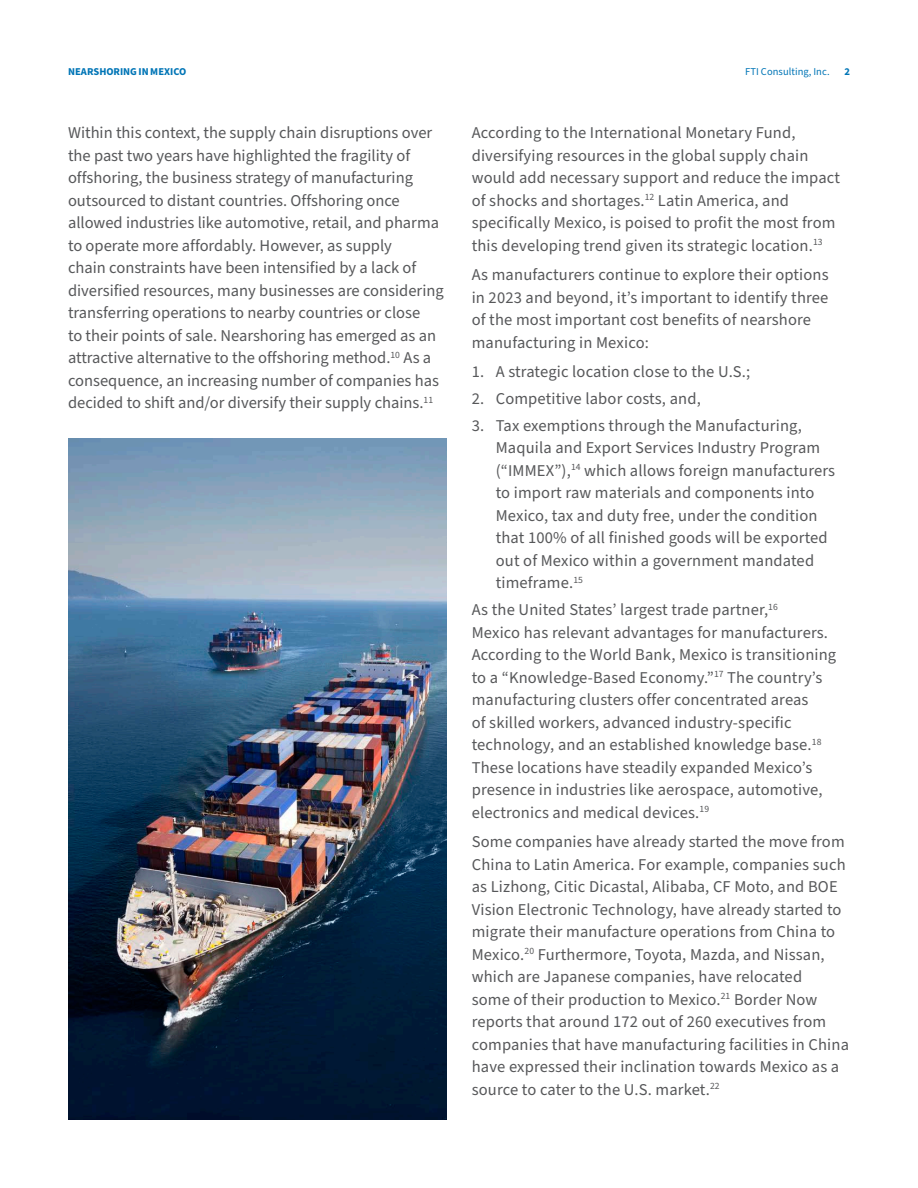
<style>
.page{position:relative;width:918px;height:1188px;background:#fff}
.page>*{position:absolute;margin:0;border:0;box-sizing:border-box;transform-origin:0 0}
.Body_Copy{font:16.5px/22.5px "Source Sans Pro";letter-spacing:.01em;color:#57585a}
.t1{font:700 10.5px "Source Sans Pro";color:#0075b6}
.t2{font:10.5px "Source Sans Pro";letter-spacing:.005em;color:#0075b6}
</style>
<div class="page">
<img style="left:68px;top:439px;width:378px;height:681px">
<p class="t1" style="left:68px;top:64px;width:120px">NEARSHORING IN MEXICO</p>
<p class="t2" style="left:745px;top:64px;width:86px">FTI Consulting, Inc.</p>
<p class="t1" style="left:844px;top:64px;width:7px">2</p>
<p class="Body_Copy" style="left:68px;top:122px;width:377px">Within this context, the supply chain disruptions over the past two years have highlighted the fragility of offshoring, the business strategy of manufacturing outsourced to distant countries. Offshoring once allowed industries like automotive, retail, and pharma to operate more affordably. However, as supply<br>chain constraints have been intensified by a lack of diversified resources, many businesses are considering transferring operations to nearby countries or close<br>to their points of sale. Nearshoring has emerged as an attractive alternative to the offshoring method.<sup>10</sup> As a consequence, an increasing number of companies has decided to shift and/or diversify their supply chains.<sup>11</sup></p>
<p class="Body_Copy" style="left:472px;top:122px;width:370px">According to the International Monetary Fund, diversifying resources in the global supply chain would add necessary support and reduce the impact of shocks and shortages.<sup>12</sup> Latin America, and specifically Mexico, is poised to profit the most from this developing trend given its strategic location.<sup>13</sup></p>
<p class="Body_Copy" style="left:472px;top:264px;width:358px">As manufacturers continue to explore their options in 2023 and beyond, it’s important to identify three of the most important cost benefits of nearshore manufacturing in Mexico:</p>
<p class="Body_Copy" style="left:472px;top:361px;width:280px">1. A strategic location close to the U.S.;</p>
<p class="Body_Copy" style="left:472px;top:388px;width:231px">2. Competitive labor costs, and,</p>
<p class="Body_Copy" style="left:496px;top:415px;width:341px;text-indent:-24px">3. Tax exemptions through the Manufacturing, Maquila and Export Services Industry Program (“IMMEX”),<sup>14</sup> which allows foreign manufacturers to import raw materials and components into Mexico, tax and duty free, under the condition that 100% of all finished goods will be exported out of Mexico within a government mandated timeframe.<sup>15</sup></p>
<p class="Body_Copy" style="left:472px;top:599px;width:366px">As the United States’ largest trade partner,<sup>16<br></sup>Mexico has relevant advantages for manufacturers.<br>According to the World Bank, Mexico is transitioning to a “Knowledge-Based Economy.”<sup>17</sup> The country’s manufacturing clusters offer concentrated areas<br>of skilled workers, advanced industry-specific technology, and an established knowledge base.<sup>18<br></sup>These locations have steadily expanded Mexico’s presence in industries like aerospace, automotive, electronics and medical devices.<sup>19</sup></p>
<p class="Body_Copy" style="left:472px;top:831px;width:379px">Some companies have already started the move from China to Latin America. For example, companies such as Lizhong, Citic Dicastal, Alibaba, CF Moto, and BOE Vision Electronic Technology, have already started to migrate their manufacture operations from China to Mexico.<sup>20</sup> Furthermore, Toyota, Mazda, and Nissan, which are Japanese companies, have relocated<br>some of their production to Mexico.<sup>21</sup> Border Now reports that around 172 out of 260 executives from companies that have manufacturing facilities in China have expressed their inclination towards Mexico as a source to cater to the U.S. market.<sup>22</sup></p>
</div>
